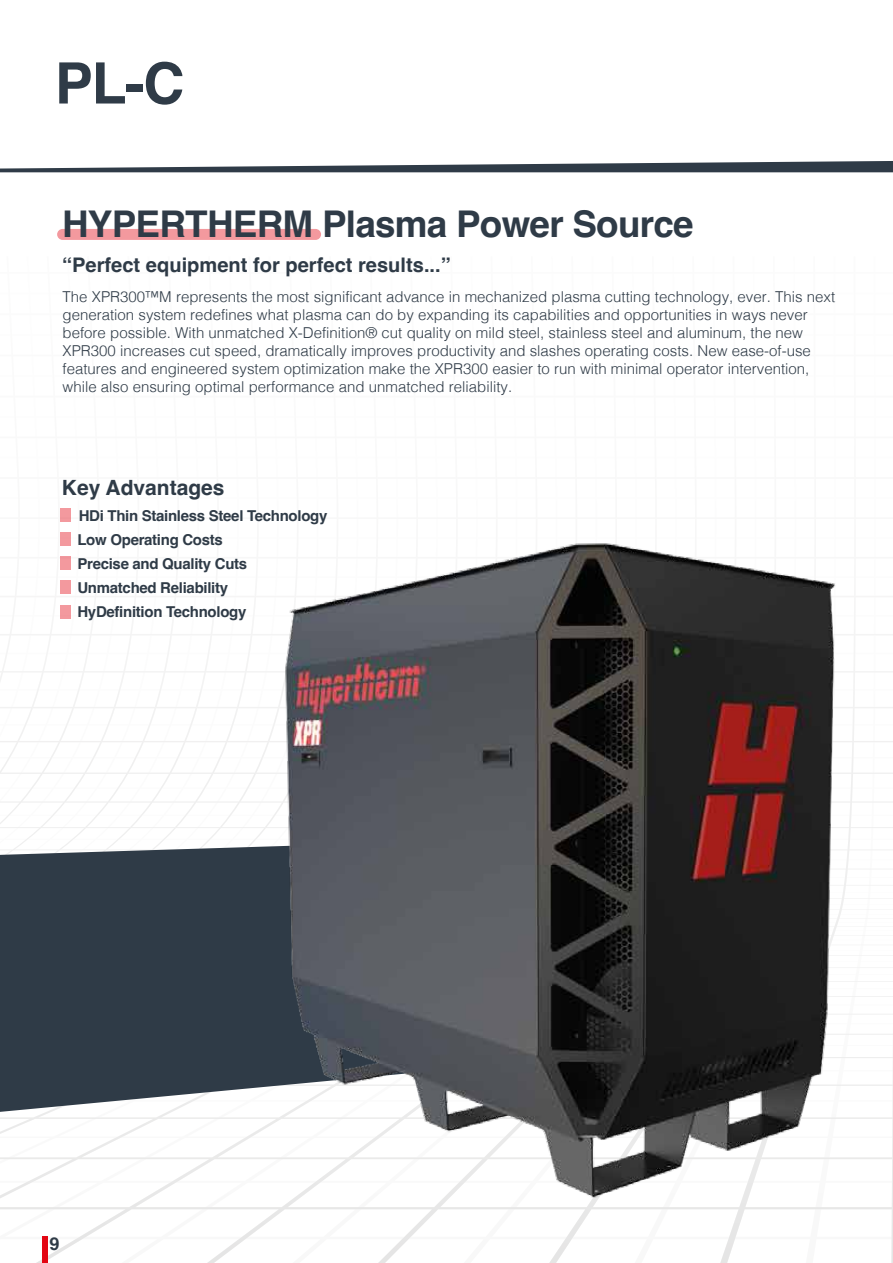
<style>
.page{position:relative;width:893px;height:1263px;background:#fff}
.page>*{position:absolute;margin:0;border:0;box-sizing:border-box;transform-origin:0 0}
.t1{font:700 57.15px "Helvetica";color:#2f3b47}
.t2{font:700 36.75px "Helvetica";letter-spacing:-.02em;color:#2f3b47}
.t3{font:700 21px "Helvetica";color:#2f3b47}
.t4{font:700 20.1px "Helvetica";color:#2f3b47}
.t5{font:700 18px "Helvetica";color:#2f3b47}
.t6{font:300 15px/18px "Helvetica";color:#2f3b47}
.t7{font:700 15px/24px "Helvetica";letter-spacing:-.02em;color:#2f3b47}
</style>
<div class="page">
<div style="left:43px;top:1237px;width:5px;height:26px;background:#e30613"></div>
<svg style="left:0;top:161px;width:893px;height:11px"></svg>
<div style="left:57px;top:229px;width:264px;height:11px;background:#f3999e;border-radius:6px"></div>
<img style="left:0;top:508px;width:893px;height:712px">
<h1 class="t1" style="left:55px;top:49px;width:131px">PL-C</h1>
<h2 class="t2" style="left:62px;top:201px;width:633px">HYPERTHERM Plasma Power Source</h2>
<h3 class="t4" style="left:62px;top:253px;width:390px">“Perfect equipment for perfect results...”</h3>
<p class="t6" style="left:63px;top:287px;width:774px">The XPR300™M represents the most significant advance in mechanized plasma cutting technology, ever. This next generation system redefines what plasma can do by expanding its capabilities and opportunities in ways never before possible. With unmatched X-Definition® cut quality on mild steel, stainless steel and aluminum, the new XPR300 increases cut speed, dramatically improves productivity and slashes operating costs. New ease-of-use features and engineered system optimization make the XPR300 easier to run with minimal operator intervention, while also ensuring optimal performance and unmatched reliability.</p>
<h3 class="t3" style="left:62px;top:475px;width:164px">Key Advantages</h3>
<p class="t7" style="left:77px;top:505px;width:251px">HDi Thin Stainless Steel Technology<br>Low Operating Costs<br>Precise and Quality Cuts<br>Unmatched Reliability<br>HyDefinition Technology</p>
<p class="t5" style="left:49px;top:1232px;width:12px">9</p>
</div>
